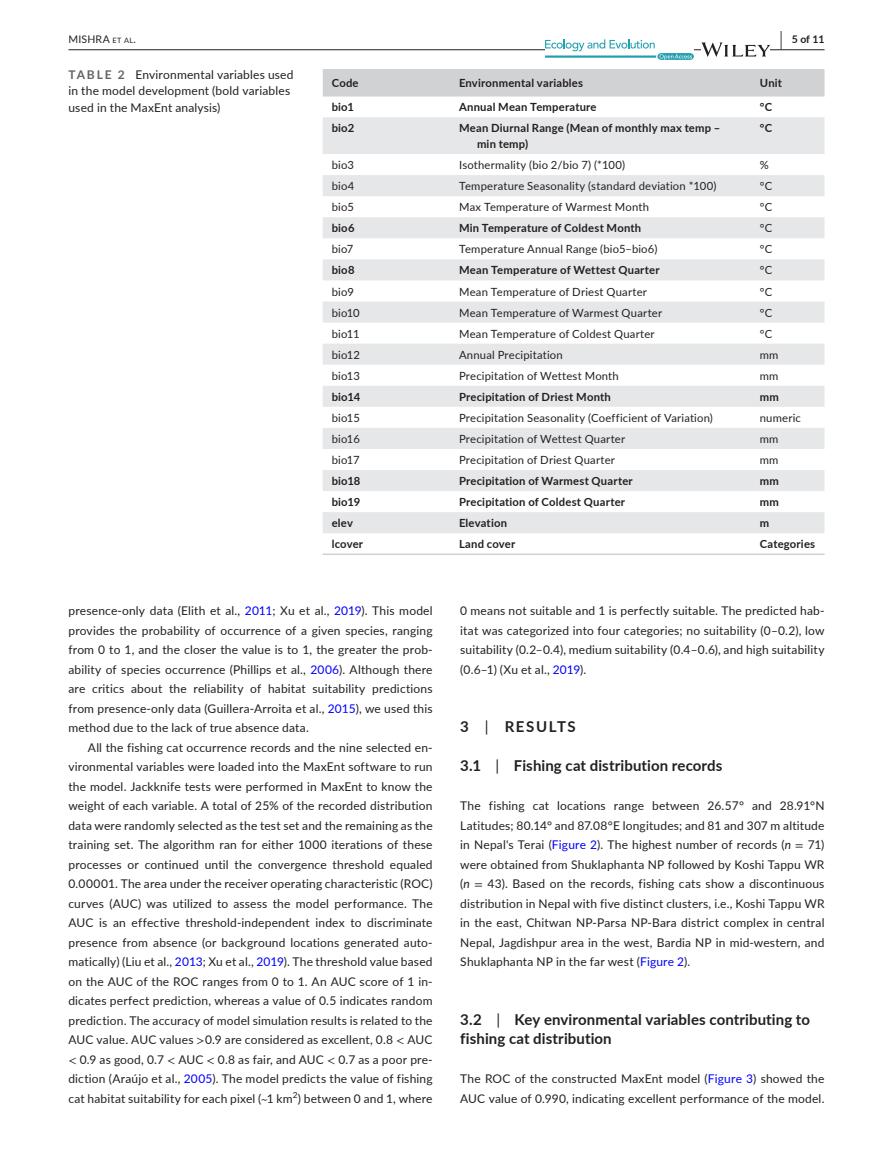
<style>
.page{position:relative;width:893px;height:1174px;background:#fff}
.page>*{position:absolute;margin:0;border:0;box-sizing:border-box;transform-origin:0 0}
.t1{font:700 15px/19.5px "Lato";letter-spacing:.005em;color:#231f20}
.t2{font:700 15px "Lato";letter-spacing:.105em;color:#231f20}
.t3{font:12px/19.5px "Lato";letter-spacing:.015em;color:#231f20;text-align:justify}
.t4{font:11.25px "Lato";letter-spacing:.015em;color:#231f20}
.t5{font:700 11.25px/15.8px "Lato";letter-spacing:.02em;color:#231f20}
.t6{font:10.5px "Lato";letter-spacing:.015em;color:#231f20}
.t7{font:700 10.5px "Lato";color:#231f20}
.s1{font-size:7.35px}
.s2{font-size:19.5px}
.s3{font-weight:700;color:#636366}
.s4{color:#00f}
.s5{font-family:"STIX"}
.s6{font-weight:400}
.s7{font-style:italic}
</style>
<div class="page">
<hr style="left:68px;top:49px;width:756px;height:1px;background:#231f20">
<svg style="left:545px;top:39px;width:149px;height:21px"></svg>
<svg style="left:701px;top:42px;width:69px;height:15px"></svg>
<div style="left:323px;top:69px;width:501px;height:28px;background:#d1d2d4"></div>
<svg style="left:323px;top:117px;width:501px;height:416px;fill:#e6e7e9"></svg>
<hr style="left:323px;top:553px;width:127px;height:2px;background:#d1d2d4">
<hr style="left:450px;top:553px;width:301px;height:2px;background:#d1d2d4">
<hr style="left:751px;top:553px;width:73px;height:2px;background:#d1d2d4">
<p class="t6" style="left:68px;top:31px;width:69px">MISHRA <span class="s1">et al</span>.</p>
<p class="t7" style="left:780px;top:31px;width:46px"><span class="s2">|</span> 5 of 11</p>
<p class="t3" style="left:68px;top:66px;width:227px;line-height:16.5px;text-align:left"><span class="s3">TABLE 2</span> Environmental variables used in the model development (bold variables used in the MaxEnt analysis)</p>
<p class="t5" style="left:332px;top:75px;width:28px">Code</p>
<p class="t5" style="left:459px;top:75px;width:126px">Environmental variables</p>
<p class="t5" style="left:760px;top:75px;width:24px">Unit</p>
<p class="t5" style="left:332px;top:99px;width:24px">bio1</p>
<p class="t5" style="left:459px;top:99px;width:139px">Annual Mean Temperature</p>
<p class="t5" style="left:760px;top:99px;width:14px">°C</p>
<p class="t5" style="left:332px;top:120px;width:24px">bio2</p>
<p class="t5" style="left:477px;top:120px;width:245px;text-indent:-18px">Mean Diurnal Range (Mean of monthly max temp – min temp)</p>
<p class="t5" style="left:760px;top:120px;width:14px">°C</p>
<p class="t4" style="left:332px;top:157px;width:24px">bio3</p>
<p class="t4" style="left:459px;top:157px;width:168px">Isothermality (bio 2/bio 7) (*100)</p>
<p class="t4" style="left:760px;top:157px;width:11px">%</p>
<p class="t4" style="left:332px;top:178px;width:24px">bio4</p>
<p class="t4" style="left:459px;top:178px;width:259px">Temperature Seasonality (standard deviation *100)</p>
<p class="t4" style="left:760px;top:178px;width:14px">°C</p>
<p class="t4" style="left:332px;top:199px;width:24px">bio5</p>
<p class="t4" style="left:459px;top:199px;width:191px">Max Temperature of Warmest Month</p>
<p class="t4" style="left:760px;top:199px;width:14px">°C</p>
<p class="t5" style="left:332px;top:220px;width:24px">bio6</p>
<p class="t5" style="left:459px;top:220px;width:184px">Min Temperature of Coldest Month</p>
<p class="t4" style="left:760px;top:220px;width:14px">°C</p>
<p class="t4" style="left:332px;top:241px;width:23px">bio7</p>
<p class="t4" style="left:459px;top:241px;width:200px">Temperature Annual Range (bio5–bio6)</p>
<p class="t4" style="left:760px;top:241px;width:14px">°C</p>
<p class="t5" style="left:332px;top:262px;width:24px">bio8</p>
<p class="t5" style="left:459px;top:262px;width:202px">Mean Temperature of Wettest Quarter</p>
<p class="t4" style="left:760px;top:262px;width:14px">°C</p>
<p class="t4" style="left:332px;top:283px;width:24px">bio9</p>
<p class="t4" style="left:459px;top:283px;width:189px">Mean Temperature of Driest Quarter</p>
<p class="t4" style="left:760px;top:283px;width:14px">°C</p>
<p class="t4" style="left:332px;top:304px;width:30px">bio10</p>
<p class="t4" style="left:459px;top:304px;width:205px">Mean Temperature of Warmest Quarter</p>
<p class="t4" style="left:760px;top:304px;width:14px">°C</p>
<p class="t4" style="left:332px;top:325px;width:29px">bio11</p>
<p class="t4" style="left:459px;top:325px;width:197px">Mean Temperature of Coldest Quarter</p>
<p class="t4" style="left:760px;top:325px;width:14px">°C</p>
<p class="t4" style="left:332px;top:346px;width:30px">bio12</p>
<p class="t4" style="left:459px;top:346px;width:105px">Annual Precipitation</p>
<p class="t4" style="left:760px;top:346px;width:20px">mm</p>
<p class="t4" style="left:332px;top:368px;width:30px">bio13</p>
<p class="t4" style="left:459px;top:368px;width:161px">Precipitation of Wettest Month</p>
<p class="t4" style="left:760px;top:368px;width:20px">mm</p>
<p class="t5" style="left:332px;top:388px;width:30px">bio14</p>
<p class="t5" style="left:459px;top:388px;width:153px">Precipitation of Driest Month</p>
<p class="t5" style="left:760px;top:388px;width:21px">mm</p>
<p class="t4" style="left:332px;top:410px;width:30px">bio15</p>
<p class="t4" style="left:459px;top:410px;width:255px">Precipitation Seasonality (Coefficient of Variation)</p>
<p class="t4" style="left:760px;top:410px;width:43px">numeric</p>
<p class="t4" style="left:332px;top:431px;width:30px">bio16</p>
<p class="t4" style="left:459px;top:431px;width:168px">Precipitation of Wettest Quarter</p>
<p class="t4" style="left:760px;top:431px;width:20px">mm</p>
<p class="t4" style="left:332px;top:452px;width:30px">bio17</p>
<p class="t4" style="left:459px;top:452px;width:157px">Precipitation of Driest Quarter</p>
<p class="t4" style="left:760px;top:452px;width:20px">mm</p>
<p class="t5" style="left:332px;top:472px;width:30px">bio18</p>
<p class="t5" style="left:459px;top:472px;width:175px">Precipitation of Warmest Quarter</p>
<p class="t5" style="left:760px;top:472px;width:21px">mm</p>
<p class="t5" style="left:332px;top:494px;width:30px">bio19</p>
<p class="t5" style="left:459px;top:494px;width:168px">Precipitation of Coldest Quarter</p>
<p class="t5" style="left:760px;top:494px;width:21px">mm</p>
<p class="t5" style="left:332px;top:515px;width:23px">elev</p>
<p class="t5" style="left:459px;top:515px;width:49px">Elevation</p>
<p class="t5" style="left:760px;top:515px;width:11px">m</p>
<p class="t5" style="left:332px;top:536px;width:33px">lcover</p>
<p class="t5" style="left:459px;top:536px;width:58px">Land cover</p>
<p class="t5" style="left:760px;top:536px;width:57px">Categories</p>
<p class="t3" style="left:68px;top:600px;width:366px">presence-only data (Elith et al., <span class="s4">2011</span>; Xu et al., <span class="s4">2019</span>). This model provides the probability of occurrence of a given species, ranging from 0 to 1, and the closer the value is to 1, the greater the prob&shy;ability of species occurrence (Phillips et al., <span class="s4">2006</span>). Although there are critics about the reliability of habitat suitability predictions from presence-only data (Guillera-Arroita et al., <span class="s4">2015</span>), we used this method due to the lack of true absence data.</p>
<p class="t3" style="left:68px;top:737px;width:366px;text-indent:20px">All the fishing cat occurrence records and the nine selected en&shy;vironmental variables were loaded into the MaxEnt software to run the model. Jackknife tests were performed in MaxEnt to know the weight of each variable. A total of 25% of the recorded distribution data were randomly selected as the test set and the remaining as the training set. The algorithm ran for either 1000 iterations of these processes or continued until the convergence threshold equaled 0.00001. The area under the receiver operating characteristic (ROC) curves (AUC) was utilized to assess the model performance. The AUC is an effective threshold-independent index to discriminate presence from absence (or background locations generated auto&shy;matically) (Liu et al., <span class="s4">2013</span>; Xu et al., <span class="s4">2019</span>). The threshold value based on the AUC of the ROC ranges from 0 to 1. An AUC score of 1 in&shy;dicates perfect prediction, whereas a value of 0.5 indicates random prediction. The accuracy of model simulation results is related to the AUC value. AUC values <span class="s5">&gt;</span>0.9 are considered as excellent, 0.8 <span class="s5">&lt;</span> AUC <span class="s5">&lt;</span> 0.9 as good, 0.7 <span class="s5">&lt;</span> AUC <span class="s5">&lt;</span> 0.8 as fair, and AUC <span class="s5">&lt;</span> 0.7 as a poor pre&shy;diction (Araújo et al., <span class="s4">2005</span>). The model predicts the value of fishing cat habitat suitability for each pixel (<span class="s5">~</span>1 km<sup>2</sup>) between 0 and 1, where</p>
<p class="t3" style="left:460px;top:600px;width:366px">0 means not suitable and 1 is perfectly suitable. The predicted hab&shy;itat was categorized into four categories; no suitability (0–0.2), low suitability (0.2–0.4), medium suitability (0.4–0.6), and high suitability (0.6–1) (Xu et al., <span class="s4">2019</span>).</p>
<p class="t2" style="left:460px;top:716px;width:117px">3 <span class="s6">|</span> RESULTS</p>
<p class="t1" style="left:460px;top:755px;width:264px">3.1 <span class="s6">|</span> Fishing cat distribution records</p>
<p class="t3" style="left:460px;top:795px;width:366px">The fishing cat locations range between 26.57° and 28.91°N Latitudes; 80.14° and 87.08°E longitudes; and 81 and 307 m altitude in Nepal's Terai (<span class="s4">Figure 2</span>). The highest number of records (<span class="s7">n</span> <span class="s5">=</span> 71) were obtained from Shuklaphanta NP followed by Koshi Tappu WR (<span class="s7">n</span> <span class="s5">=</span> 43). Based on the records, fishing cats show a discontinuous distribution in Nepal with five distinct clusters, i.e., Koshi Tappu WR in the east, Chitwan NP-Parsa NP-Bara district complex in central Nepal, Jagdishpur area in the west, Bardia NP in mid-western, and Shuklaphanta NP in the far west (<span class="s4">Figure 2</span>).</p>
<p class="t1" style="left:460px;top:1009px;width:351px">3.2 <span class="s6">|</span> Key environmental variables contributing to fishing cat distribution</p>
<p class="t3" style="left:460px;top:1068px;width:366px">The ROC of the constructed MaxEnt model (<span class="s4">Figure 3</span>) showed the<br>AUC value of 0.990, indicating excellent performance of the model.</p>
</div>
